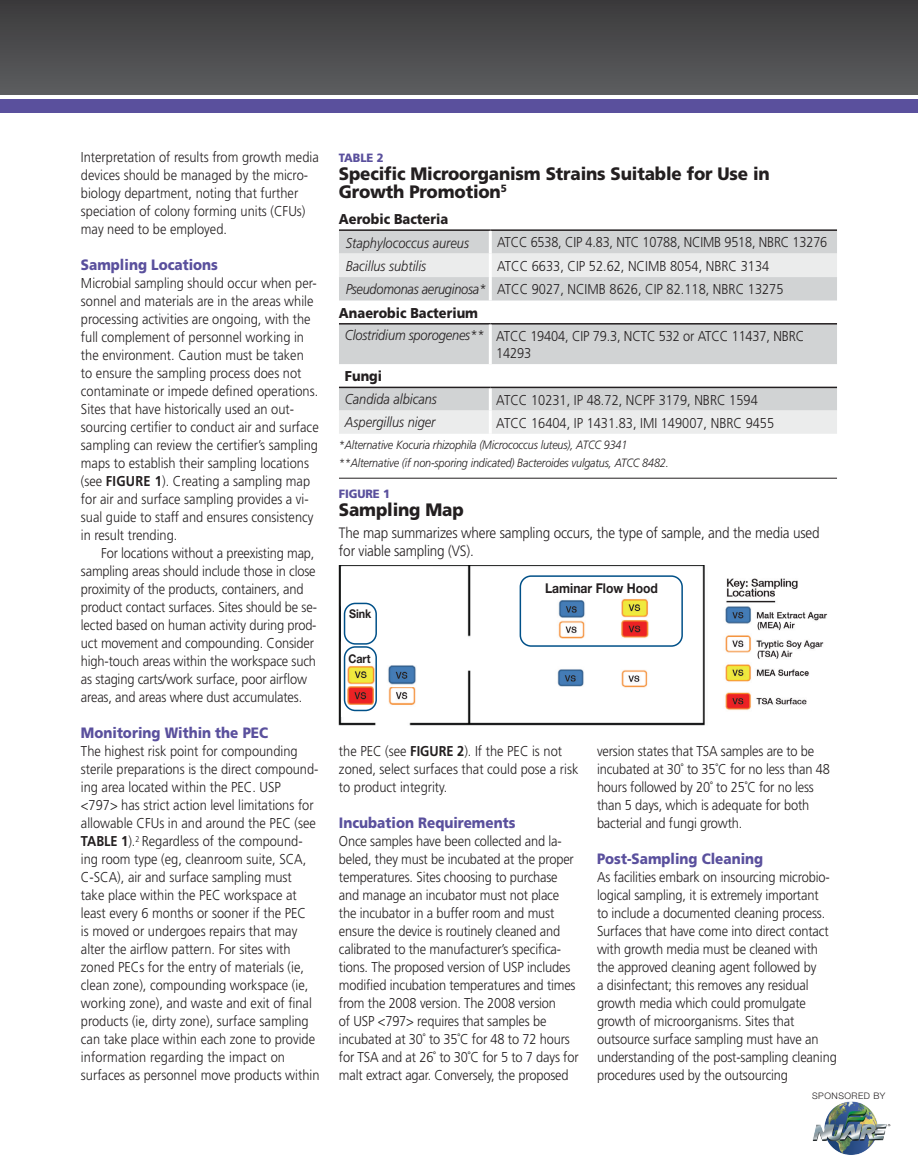
<style>
.page{position:relative;width:918px;height:1175px;background:#fff}
.page>*{position:absolute;margin:0;border:0;box-sizing:border-box;transform-origin:0 0}
.t1{font:900 18px/18px "Frutiger";letter-spacing:-.01em;color:#231f20;scale:.94 1}
.t2{font:300 15px/18px "Frutiger";letter-spacing:-.01em;color:#231f20;scale:.9 1}
.t3{font:900 15px "Frutiger";color:#5a509d;scale:.9 1}
.t4{font:300 14.25px/18px "Frutiger";letter-spacing:-.01em;color:#231f20;scale:.9 1}
.t5{font:italic 300 14.25px "Frutiger";color:#231f20;scale:.9 1}
.t6{font:300 14.25px "Frutiger";letter-spacing:-.01em;color:#231f20;scale:.89 1}
.t7{font:900 14.25px "Frutiger";color:#231f20;scale:.9 1}
.t8{font:700 13.5px "Helvetica Neue";color:#231f20;scale:.9 1}
.t9{font:italic 300 12px/18.3px "Frutiger";letter-spacing:-.01em;color:#231f20;scale:.9 1}
.t10{font:900 12px "Frutiger";letter-spacing:-.01em;color:#5a509d;scale:.94 1}
.t11{font:700 12px "Helvetica Neue";color:#231f20;scale:.9 1}
.t12{font:300 9px "Helvetica Neue";letter-spacing:.05em;color:#231f20}
.s1{font-weight:700}
.s2{font-style:italic}
</style>
<div class="page">
<div style="left:0;top:0;width:918px;height:94px;background:linear-gradient(to bottom,#3b3a3b,#5c5d5f)"></div>
<div style="left:0;top:99px;width:918px;height:13px;background:#5a509d"></div>
<img style="left:812px;top:1101px;width:79px;height:54px">
<div style="left:339px;top:231px;width:498px;height:22px;background:#d1d3d4"></div>
<svg style="left:339px;top:253px;width:498px;height:181px"></svg>
<hr style="left:339px;top:229px;width:151px;height:2px;background:#231f20">
<hr style="left:490px;top:229px;width:347px;height:2px;background:#231f20">
<hr style="left:489px;top:231px;width:3px;height:22px;background:#fff">
<hr style="left:489px;top:253px;width:3px;height:24px;background:#fff">
<hr style="left:489px;top:277px;width:3px;height:23px;background:#fff">
<hr style="left:339px;top:323px;width:151px;height:1px;background:#231f20">
<hr style="left:490px;top:323px;width:347px;height:1px;background:#231f20">
<hr style="left:489px;top:324px;width:3px;height:40px;background:#fff">
<hr style="left:489px;top:388px;width:3px;height:22px;background:#fff">
<hr style="left:489px;top:410px;width:3px;height:24px;background:#fff">
<hr style="left:339px;top:386px;width:151px;height:2px;background:#231f20">
<hr style="left:490px;top:386px;width:347px;height:2px;background:#231f20">
<hr style="left:339px;top:478px;width:498px;height:1px;background:#231f20">
<img style="left:339px;top:565px;width:366px;height:160px">
<div style="left:514px;top:569px;width:174px;height:145px;background:#fff"></div>
<div style="left:520px;top:575px;width:163px;height:71px;border:2px solid #005088;border-radius:11px"></div>
<img style="left:621px;top:620px;width:28px;height:18px">
<img style="left:622px;top:598px;width:27px;height:20px">
<img style="left:621px;top:670px;width:27px;height:18px">
<img style="left:557px;top:669px;width:27px;height:18px">
<div style="left:342px;top:567px;width:91px;height:149px;background:#fff"></div>
<div style="left:344px;top:646px;width:33px;height:65px;border:2px solid #005088;border-radius:11px"></div>
<img style="left:347px;top:665px;width:28px;height:39px">
<div style="left:344px;top:602px;width:33px;height:42px;border:2px solid #005088;border-radius:11px"></div>
<img style="left:389px;top:687px;width:27px;height:18px">
<img style="left:388px;top:665px;width:28px;height:20px">
<img style="left:558px;top:620px;width:27px;height:19px">
<img style="left:558px;top:600px;width:27px;height:18px">
<img style="left:725px;top:578px;width:103px;height:132px">
<p class="t4" style="left:81px;top:148px;width:266px">Interpretation of results from growth media devices should be managed by the micro&shy;biology department, noting that further speciation of colony forming units (CFUs) may need to be employed.</p>
<p class="t3" style="left:81px;top:256px;width:154px">Sampling Locations</p>
<p class="t4" style="left:81px;top:274px;width:266px">Microbial sampling should occur when per&shy;sonnel and materials are in the areas while processing activities are ongoing, with the full complement of personnel working in the environment. Caution must be taken to ensure the sampling process does not contaminate or impede defined operations.<br>Sites that have historically used an out&shy;sourcing certifier to conduct air and surface sampling can review the certifier’s sampling maps to establish their sampling locations (see <span class="s1">FIGURE 1</span>). Creating a sampling map for air and surface sampling provides a vi&shy;sual guide to staff and ensures consistency in result trending.</p>
<p class="t4" style="left:81px;top:544px;width:264px;text-indent:20px">For locations without a preexisting map, sampling areas should include those in close proximity of the products, containers, and product contact surfaces. Sites should be se&shy;lected based on human activity during prod&shy;uct movement and compounding. Consider high-touch areas within the workspace such as staging carts/work surface, poor airflow areas, and areas where dust accumulates.</p>
<p class="t3" style="left:81px;top:724px;width:210px">Monitoring Within the PEC</p>
<p class="t4" style="left:81px;top:742px;width:266px">The highest risk point for compounding sterile preparations is the direct compound&shy;ing area located within the PEC. USP &lt;797&gt; has strict action level limitations for allowable CFUs in and around the PEC (see <span class="s1">TABLE 1</span>).<sup>2</sup> Regardless of the compound&shy;ing room type (eg, cleanroom suite, SCA, C-SCA), air and surface sampling must<br>take place within the PEC workspace at least every 6 months or sooner if the PEC<br>is moved or undergoes repairs that may alter the airflow pattern. For sites with zoned PECs for the entry of materials (ie, clean zone), compounding workspace (ie, working zone), and waste and exit of final products (ie, dirty zone), surface sampling can take place within each zone to provide information regarding the impact on surfaces as personnel move products within</p>
<p class="t4" style="left:339px;top:742px;width:268px">the PEC (see <span class="s1">FIGURE 2</span>). If the PEC is not zoned, select surfaces that could pose a risk to product integrity.</p>
<p class="t10" style="left:339px;top:151px;width:49px">TABLE 2</p>
<p class="t1" style="left:339px;top:165px;width:460px">Specific Microorganism Strains Suitable for Use in<br>Growth Promotion<sup>5</sup></p>
<p class="t7" style="left:339px;top:210px;width:123px">Aerobic Bacteria</p>
<p class="t5" style="left:346px;top:234px;width:138px">Staphylococcus aureus</p>
<p class="t6" style="left:497px;top:234px;width:373px">ATCC 6538, CIP 4.83, NTC 10788, NCIMB 9518, NBRC 13276</p>
<p class="t5" style="left:346px;top:258px;width:91px">Bacillus subtilis</p>
<p class="t4" style="left:497px;top:257px;width:304px">ATCC 6633, CIP 52.62, NCIMB 8054, NBRC 3134</p>
<p class="t4" style="left:346px;top:280px;width:488px"><span class="s2">Pseudomonas aeruginosa*</span> ATCC 9027, NCIMB 8626, CIP 82.118, NBRC 13275</p>
<p class="t7" style="left:339px;top:304px;width:156px">Anaerobic Bacterium</p>
<p class="t4" style="left:345px;top:327px;width:512px"><span class="s2">Clostridium sporogenes**</span> ATCC 19404, CIP 79.3, NCTC 532 or ATCC 11437, NBRC</p>
<p class="t4" style="left:496px;top:344px;width:40px">14293</p>
<p class="t7" style="left:345px;top:368px;width:43px">Fungi</p>
<p class="t5" style="left:345px;top:391px;width:104px">Candida albicans</p>
<p class="t4" style="left:496px;top:390px;width:292px">ATCC 10231, IP 48.72, NCPF 3179, NBRC 1594</p>
<p class="t5" style="left:345px;top:414px;width:102px">Aspergillus niger</p>
<p class="t4" style="left:496px;top:414px;width:310px">ATCC 16404, IP 1431.83, IMI 149007, NBRC 9455</p>
<p class="t9" style="left:339px;top:435px;width:368px">*Alternative Kocuria rhizophila (Micrococcus luteus), ATCC 9341 **Alternative (if non-sporing indicated) Bacteroides vulgatus, ATCC 8482.</p>
<p class="t10" style="left:339px;top:487px;width:56px">FIGURE 1</p>
<p class="t1" style="left:339px;top:501px;width:134px">Sampling Map</p>
<p class="t2" style="left:339px;top:523px;width:535px">The map summarizes where sampling occurs, the type of sample, and the media used for viable sampling (VS).</p>
<p class="t8" style="left:545px;top:579px;width:127px">Laminar Flow Hood</p>
<p class="t11" style="left:349px;top:606px;width:26px">Sink</p>
<p class="t11" style="left:348px;top:651px;width:26px">Cart</p>
<p class="t4" style="left:597px;top:742px;width:260px">version states that TSA samples are to be incubated at 30˚ to 35˚C for no less than 48 hours followed by 20˚ to 25˚C for no less than 5 days, which is adequate for both bacterial and fungi growth.</p>
<p class="t3" style="left:597px;top:850px;width:186px">Post-Sampling Cleaning</p>
<p class="t4" style="left:597px;top:868px;width:268px">As facilities embark on insourcing microbio&shy;logical sampling, it is extremely important<br>to include a documented cleaning process.<br>Surfaces that have come into direct contact with growth media must be cleaned with the approved cleaning agent followed by<br>a disinfectant; this removes any residual growth media which could promulgate growth of microorganisms. Sites that outsource surface sampling must have an understanding of the post-sampling cleaning procedures used by the outsourcing</p>
<p class="t3" style="left:339px;top:814px;width:198px">Incubation Requirements</p>
<p class="t4" style="left:339px;top:832px;width:268px">Once samples have been collected and la&shy;beled, they must be incubated at the proper temperatures. Sites choosing to purchase and manage an incubator must not place the incubator in a buffer room and must ensure the device is routinely cleaned and calibrated to the manufacturer’s specifica&shy;tions. The proposed version of USP includes modified incubation temperatures and times from the 2008 version. The 2008 version<br>of USP &lt;797&gt; requires that samples be incubated at 30˚ to 35˚C for 48 to 72 hours for TSA and at 26˚ to 30˚C for 5 to 7 days for malt extract agar. Conversely, the proposed</p>
<p class="t12" style="left:812px;top:1089px;width:75px">SPONSORED BY</p>
</div>
